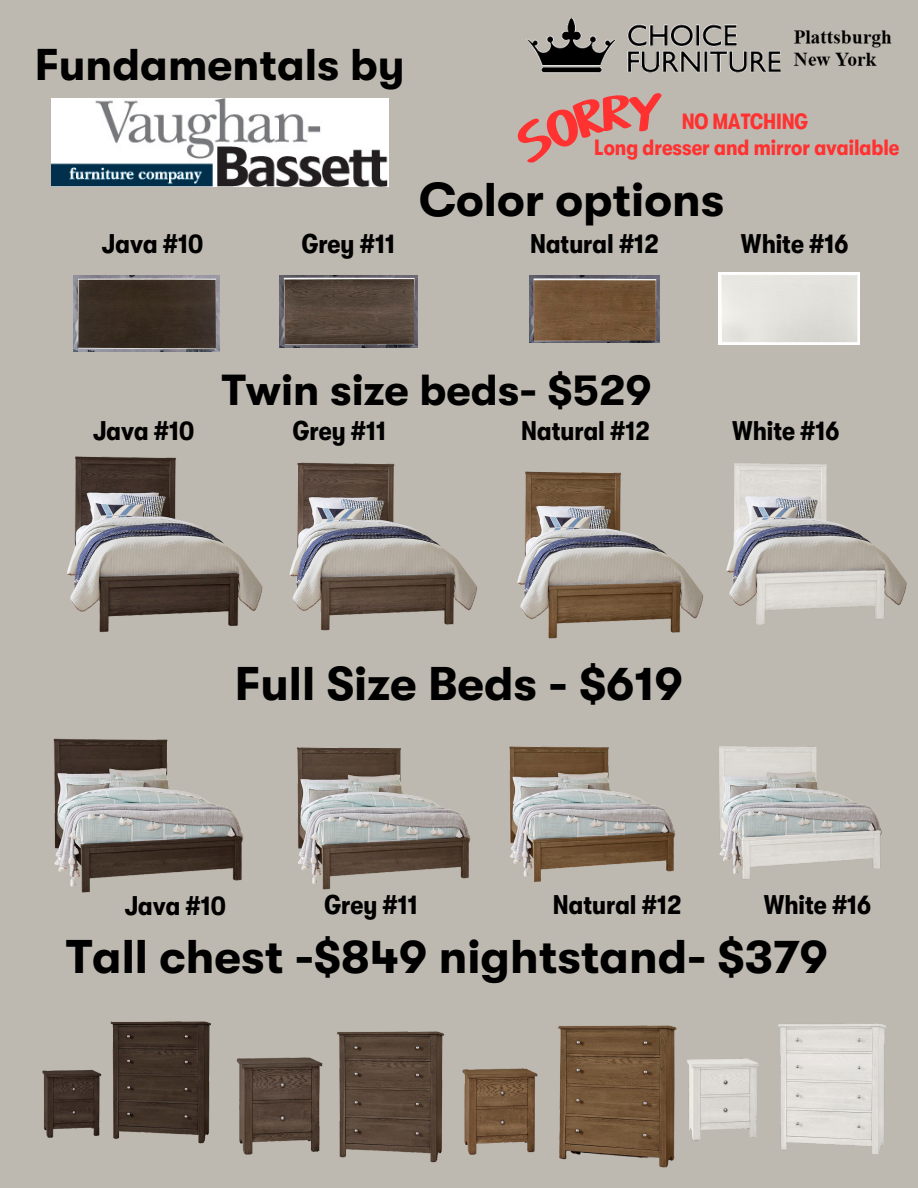
<style>
.page{position:relative;width:918px;height:1188px;background:#beb9b0}
.page>*{position:absolute;margin:0;border:0;box-sizing:border-box;transform-origin:0 0}
.t1{font:700 47.25px "GT Walsheim Pro";color:#000}
.t2{font:700 44.4px "GT Walsheim Pro";color:#000}
.t3{font:700 43.35px "GT Walsheim Pro";color:#000}
.t4{font:700 condensed 27px "GT Walsheim Pro";color:#000}
.t5{font:700 condensed 22.05px "GT Walsheim Pro";color:#ff3131}
</style>
<div class="page">
<img style="left:51px;top:98px;width:338px;height:88px">
<img style="left:67px;top:456px;width:192px;height:176px">
<img style="left:53px;top:738px;width:191px;height:155px">
<img style="left:259px;top:462px;width:218px;height:169px">
<img style="left:297px;top:747px;width:174px;height:143px">
<img style="left:517px;top:471px;width:179px;height:168px">
<img style="left:696px;top:463px;width:211px;height:162px">
<img style="left:509px;top:746px;width:166px;height:136px">
<img style="left:719px;top:746px;width:163px;height:133px">
<img style="left:558px;top:1025px;width:117px;height:143px">
<img style="left:526px;top:17px;width:366px;height:56px">
<img style="left:73px;top:275px;width:147px;height:77px">
<img style="left:279px;top:275px;width:139px;height:72px">
<img style="left:530px;top:275px;width:129px;height:68px">
<img style="left:719px;top:273px;width:140px;height:72px">
<img style="left:462px;top:1068px;width:76px;height:87px">
<img style="left:42px;top:1069px;width:50px;height:69px">
<img style="left:92px;top:1021px;width:119px;height:123px">
<img style="left:337px;top:1031px;width:108px;height:132px">
<img style="left:236px;top:1057px;width:87px;height:98px">
<img style="left:778px;top:1023px;width:108px;height:132px">
<img style="left:672px;top:1025px;width:87px;height:130px">
<svg style="left:517px;top:93px;width:145px;height:70px"></svg>
<p class="t2" style="left:35px;top:40px;width:372px">Fundamentals by</p>
<p class="t5" style="left:682px;top:110px;width:128px">NO MATCHING</p>
<p class="t5" style="left:594px;top:135px;width:307px">Long dresser and mirror available</p>
<p class="t1" style="left:419px;top:174px;width:307px">Color options</p>
<p class="t4" style="left:102px;top:229px;width:103px">Java #10</p>
<p class="t4" style="left:302px;top:229px;width:95px">Grey #11</p>
<p class="t4" style="left:530px;top:229px;width:130px">Natural #12</p>
<p class="t4" style="left:741px;top:229px;width:109px">White #16</p>
<p class="t3" style="left:222px;top:366px;width:431px">Twin size beds- $529</p>
<p class="t4" style="left:93px;top:416px;width:103px">Java #10</p>
<p class="t4" style="left:293px;top:415px;width:95px">Grey #11</p>
<p class="t4" style="left:521px;top:415px;width:130px">Natural #12</p>
<p class="t4" style="left:732px;top:415px;width:109px">White #16</p>
<p class="t1" style="left:235px;top:658px;width:450px">Full Size Beds - $619</p>
<p class="t4" style="left:125px;top:891px;width:103px">Java #10</p>
<p class="t4" style="left:325px;top:890px;width:95px">Grey #11</p>
<p class="t4" style="left:553px;top:890px;width:130px">Natural #12</p>
<p class="t4" style="left:764px;top:890px;width:109px">White #16</p>
<p class="t1" style="left:66px;top:930px;width:764px">Tall chest -$849 nightstand- $379</p>
</div>
